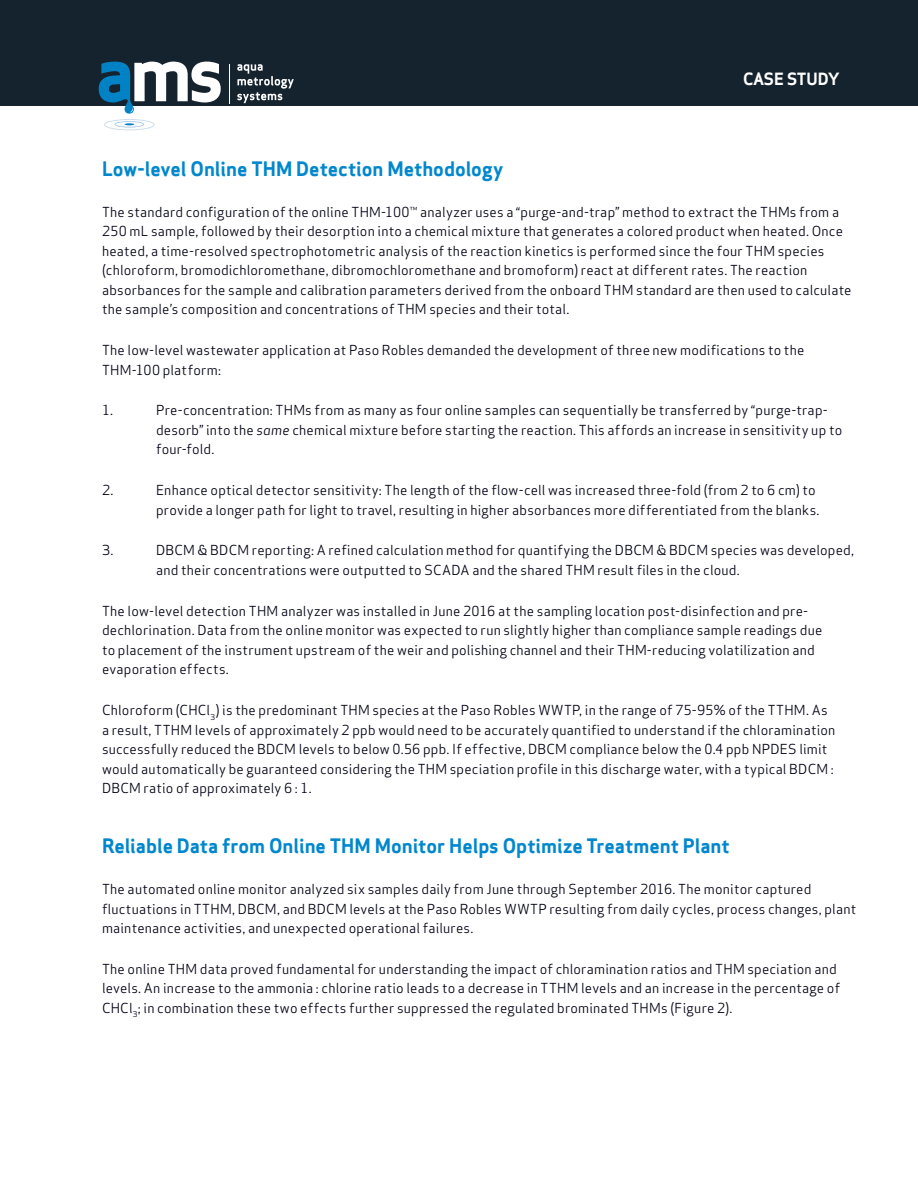
<style>
.page{position:relative;width:918px;height:1188px;background:#fff}
.page>*{position:absolute;margin:0;border:0;box-sizing:border-box;transform-origin:0 0}
.t1{font:700 19.5px "Apex Sans";color:#0087cd}
.t2{font:700 16.5px "Apex Sans";letter-spacing:-.02em;color:#fff}
.t3{font:13.5px/19.5px "Apex Sans";letter-spacing:.015em;color:#000014}
.s1{font-style:italic}
</style>
<div class="page">
<div style="left:0;top:0;width:918px;height:106px;background:#15232f"></div>
<hr style="left:230px;top:65px;width:1px;height:39px;background:#fff">
<svg style="left:237px;top:64px;width:57px;height:39px"></svg>
<svg style="left:99px;top:62px;width:122px;height:68px"></svg>
<p class="t2" style="left:743px;top:69px;width:98px">CASE STUDY</p>
<h1 class="t1" style="left:102px;top:156px;width:403px">Low-level Online THM Detection Methodology</h1>
<p class="t3" style="left:102px;top:201px;width:751px">The standard configuration of the online THM-100™ analyzer uses a “purge-and-trap” method to extract the THMs from a 250 mL sample, followed by their desorption into a chemical mixture that generates a colored product when heated. Once heated, a time-resolved spectrophotometric analysis of the reaction kinetics is performed since the four THM species (chloroform, bromodichloromethane, dibromochloromethane and bromoform) react at different rates. The reaction absorbances for the sample and calibration parameters derived from the onboard THM standard are then used to calculate the sample’s composition and concentrations of THM species and their total.</p>
<p class="t3" style="left:102px;top:339px;width:704px">The low-level wastewater application at Paso Robles demanded the development of three new modifications to the<br>THM-100 platform:</p>
<p class="t3" style="left:102px;top:399px;width:13px">1.</p>
<p class="t3" style="left:156px;top:399px;width:688px">Pre-concentration: THMs from as many as four online samples can sequentially be transferred by “purge-trap&shy;desorb” into the <span class="s1">same</span> chemical mixture before starting the reaction. This affords an increase in sensitivity up to four-fold.</p>
<p class="t3" style="left:102px;top:479px;width:13px">2.</p>
<p class="t3" style="left:156px;top:479px;width:665px">Enhance optical detector sensitivity: The length of the flow-cell was increased three-fold (from 2 to 6 cm) to provide a longer path for light to travel, resulting in higher absorbances more differentiated from the blanks.</p>
<p class="t3" style="left:102px;top:539px;width:13px">3.</p>
<p class="t3" style="left:156px;top:539px;width:700px">DBCM &amp; BDCM reporting: A refined calculation method for quantifying the DBCM &amp; BDCM species was developed, and their concentrations were outputted to SCADA and the shared THM result files in the cloud.</p>
<p class="t3" style="left:102px;top:600px;width:722px">The low-level detection THM analyzer was installed in June 2016 at the sampling location post-disinfection and pre&shy;dechlorination. Data from the online monitor was expected to run slightly higher than compliance sample readings due to placement of the instrument upstream of the weir and polishing channel and their THM-reducing volatilization and evaporation effects.</p>
<p class="t3" style="left:102px;top:699px;width:735px">Chloroform (CHCl<sub>3</sub>) is the predominant THM species at the Paso Robles WWTP, in the range of 75-95% of the TTHM. As a result, TTHM levels of approximately 2 ppb would need to be accurately quantified to understand if the chloramination successfully reduced the BDCM levels to below 0.56 ppb. If effective, DBCM compliance below the 0.4 ppb NPDES limit would automatically be guaranteed considering the THM speciation profile in this discharge water, with a typical BDCM :<br>DBCM ratio of approximately 6 : 1.</p>
<h1 class="t1" style="left:102px;top:833px;width:629px">Reliable Data from Online THM Monitor Helps Optimize Treatment Plant</h1>
<p class="t3" style="left:102px;top:878px;width:756px">The automated online monitor analyzed six samples daily from June through September 2016. The monitor captured fluctuations in TTHM, DBCM, and BDCM levels at the Paso Robles WWTP resulting from daily cycles, process changes, plant maintenance activities, and unexpected operational failures.</p>
<p class="t3" style="left:102px;top:958px;width:740px">The online THM data proved fundamental for understanding the impact of chloramination ratios and THM speciation and levels. An increase to the ammonia : chlorine ratio leads to a decrease in TTHM levels and an increase in the percentage of<br>CHCl<sub>3</sub>; in combination these two effects further suppressed the regulated brominated THMs (Figure 2).</p>
</div>
